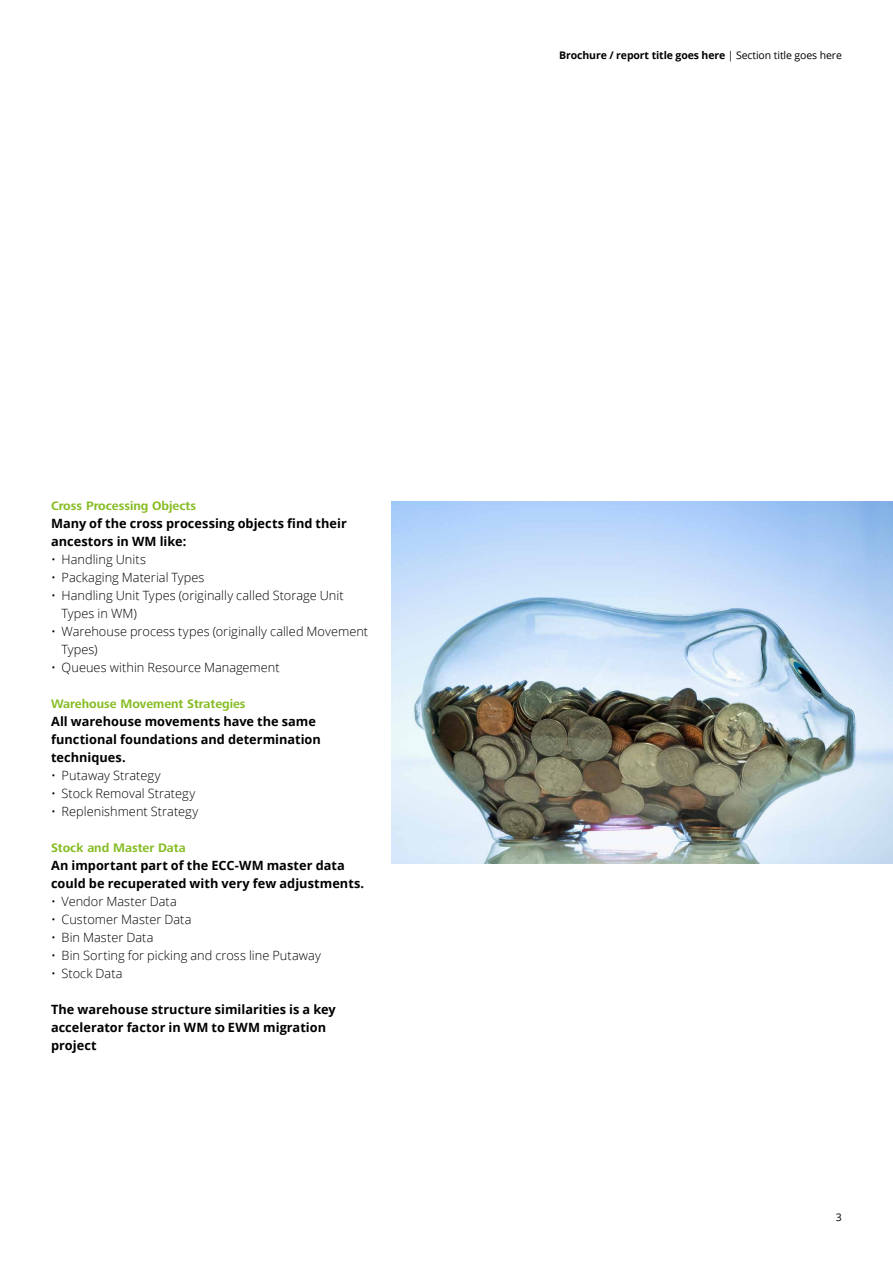
<style>
.page{position:relative;width:893px;height:1263px;background:#fff}
.page>*{position:absolute;margin:0;border:0;box-sizing:border-box;transform-origin:0 0}
.t1{font:300 12.75px/18px "Open Sans";letter-spacing:.005em;color:#000}
.t2{font:700 12.75px/18px "Open Sans";color:#000}
.t3{font:700 12.75px "Frutiger Next Pro";color:#85bc22}
.t4{font:700 10.5px "Open Sans";letter-spacing:-.01em;color:#000}
.t5{font:10.5px "Open Sans";color:#000}
.s1{font-weight:400}
</style>
<div class="page">
<img style="left:391px;top:501px;width:502px;height:363px">
<p class="t3" style="left:51px;top:498px;width:147px">Cross Processing Objects</p>
<p class="t2" style="left:51px;top:514px;width:297px">Many of the cross processing objects find their ancestors in WM like:</p>
<p class="t1" style="left:51px;top:550px;width:97px">• Handling Units</p>
<p class="t1" style="left:51px;top:568px;width:155px">• Packaging Material Types</p>
<p class="t1" style="left:62px;top:586px;width:284px;text-indent:-11px">• Handling Unit Types (originally called Storage Unit<br>Types in WM)</p>
<p class="t1" style="left:62px;top:622px;width:308px;text-indent:-11px">• Warehouse process types (originally called Movement<br>Types)</p>
<p class="t1" style="left:51px;top:658px;width:230px">• Queues within Resource Management</p>
<p class="t3" style="left:51px;top:696px;width:196px">Warehouse Movement Strategies</p>
<p class="t2" style="left:51px;top:712px;width:271px">All warehouse movements have the same functional foundations and determination techniques.</p>
<p class="t1" style="left:51px;top:766px;width:111px">• Putaway Strategy</p>
<p class="t1" style="left:51px;top:784px;width:146px">• Stock Removal Strategy</p>
<p class="t1" style="left:51px;top:802px;width:149px">• Replenishment Strategy</p>
<p class="t3" style="left:51px;top:840px;width:136px">Stock and Master Data</p>
<p class="t2" style="left:51px;top:856px;width:315px">An important part of the ECC-WM master data could be recuperated with very few adjustments.</p>
<p class="t1" style="left:51px;top:892px;width:127px">• Vendor Master Data</p>
<p class="t1" style="left:51px;top:910px;width:142px">• Customer Master Data</p>
<p class="t1" style="left:51px;top:928px;width:104px">• Bin Master Data</p>
<p class="t1" style="left:51px;top:946px;width:271px">• Bin Sorting for picking and cross line Putaway</p>
<p class="t1" style="left:51px;top:964px;width:73px">• Stock Data</p>
<p class="t2" style="left:51px;top:1000px;width:286px">The warehouse structure similarities is a key accelerator factor in WM to EWM migration project</p>
<p class="t4" style="left:559px;top:48px;width:284px">Brochure / report title goes here <span class="s1">| Section title goes here</span></p>
<p class="t5" style="left:836px;top:1210px;width:8px">3</p>
</div>
